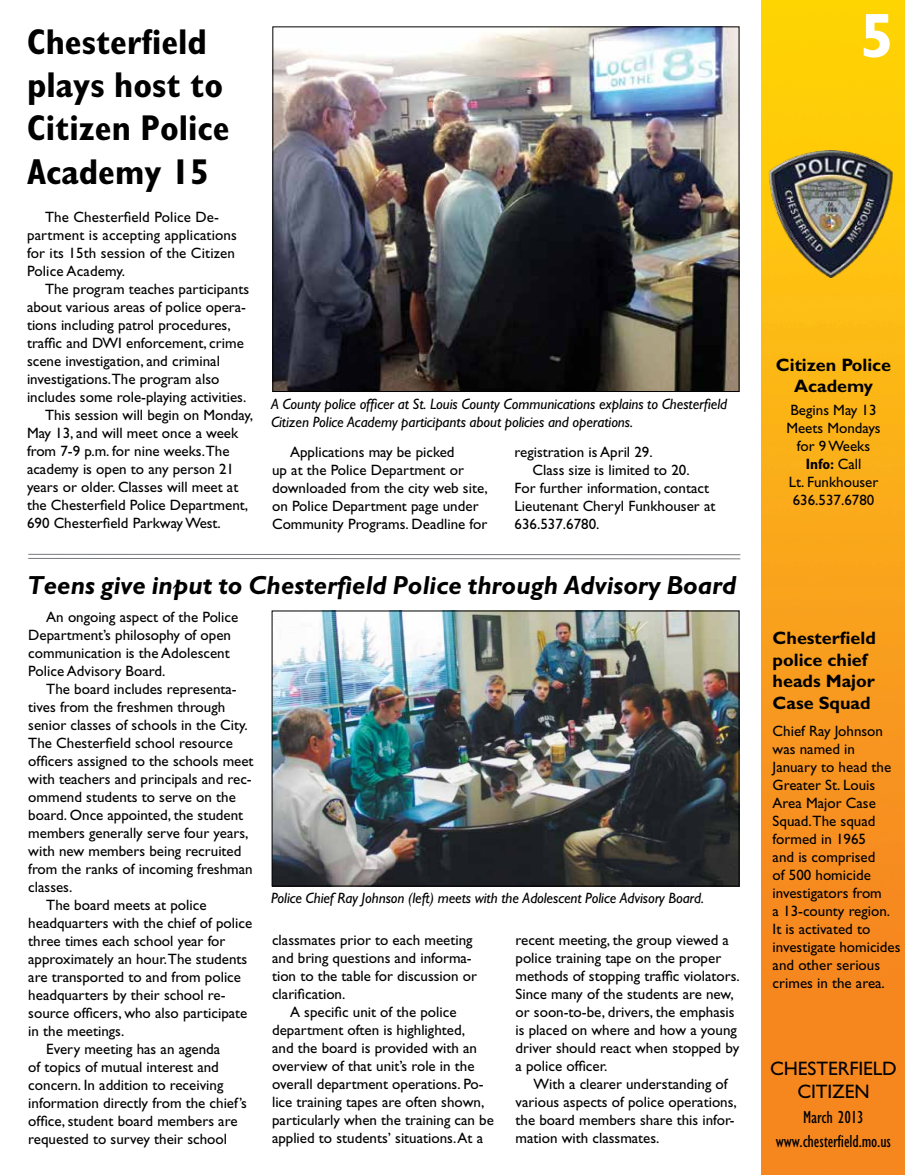
<style>
.page{position:relative;width:905px;height:1175px;background:#fff}
.page>*{position:absolute;margin:0;border:0;box-sizing:border-box;transform-origin:0 0}
.t1{font:700 63px "Gill Sans";color:#fff}
.t2{font:700 condensed 36px/43.2px "Gill Sans";color:#000}
.t3{font:italic 700 26.25px "Gill Sans";color:#000}
.t4{font:19.5px/23.4px "Gill Sans";letter-spacing:-.005em;color:#000;text-align:center}
.t5{font:700 18px/21.6px "Gill Sans";color:#000;text-align:center}
.t6{font:condensed 18px/24.6px "Gill Sans";letter-spacing:-.005em;color:#000;text-align:center}
.t7{font:15px/18px "Gill Sans";color:#000}
.t8{font:italic 15px/18px "Gill Sans";letter-spacing:-.005em;color:#000}
.s1{font-weight:700;font-stretch:condensed}
</style>
<div class="page">
<img style="left:761px;top:0;width:143px;height:1174px">
<img style="left:766px;top:150px;width:128px;height:128px">
<img style="left:274px;top:612px;width:463px;height:272px">
<div style="left:272px;top:610px;width:467px;height:276px;border:1px solid #000"></div>
<img style="left:274px;top:28px;width:463px;height:362px">
<hr style="left:28px;top:554px;width:712px;height:1px;background:#77787b">
<hr style="left:28px;top:558px;width:712px;height:1px;background:#77787b">
<h2 class="t2" style="left:27px;top:20px;width:204px">Chesterfield plays host to<br>Citizen Police<br>Academy 15</h2>
<p class="t7" style="left:27px;top:208px;width:211px;text-indent:18px">The Chesterfield Police De&shy;partment is accepting applications for its 15th session of the Citizen<br>Police Academy.</p>
<p class="t7" style="left:45px;top:280px;width:205px">The program teaches participants</p>
<p class="t7" style="left:27px;top:298px;width:220px">about various areas of police opera-</p>
<p class="t7" style="left:27px;top:316px;width:205px">tions including patrol procedures,</p>
<p class="t7" style="left:27px;top:334px;width:218px">traffic and DWI enforcement, crime</p>
<p class="t7" style="left:27px;top:352px;width:194px">scene investigation, and criminal</p>
<p class="t7" style="left:27px;top:370px;width:194px">investigations.The program also</p>
<p class="t7" style="left:27px;top:388px;width:221px">includes some role-playing activities.</p>
<p class="t7" style="left:45px;top:406px;width:209px">This session will begin on Monday,</p>
<p class="t7" style="left:27px;top:424px;width:213px">May 13, and will meet once a week</p>
<p class="t7" style="left:27px;top:442px;width:204px">from 7-9 p.m. for nine weeks.The</p>
<p class="t7" style="left:27px;top:460px;width:209px">academy is open to any person 21</p>
<p class="t7" style="left:27px;top:478px;width:213px">years or older. Classes will meet at</p>
<p class="t7" style="left:27px;top:496px;width:222px">the Chesterfield Police Department,</p>
<p class="t7" style="left:27px;top:514px;width:195px">690 Chesterfield Parkway West.</p>
<p class="t8" style="left:271px;top:395px;width:457px">A County police officer at St. Louis County Communications explains to Chesterfield<br>Citizen Police Academy participants about policies and operations.</p>
<p class="t7" style="left:272px;top:443px;width:217px;text-indent:18px">Applications may be picked<br>up at the Police Department or downloaded from the city web site, on Police Department page under<br>Community Programs. Deadline for</p>
<p class="t7" style="left:514px;top:443px;width:140px">registration is April 29.</p>
<p class="t7" style="left:532px;top:461px;width:159px">Class size is limited to 20.</p>
<p class="t7" style="left:514px;top:479px;width:196px">For further information, contact</p>
<p class="t7" style="left:514px;top:497px;width:202px">Lieutenant Cheryl Funkhouser at</p>
<p class="t7" style="left:514px;top:515px;width:86px">636.537.6780.</p>
<h3 class="t3" style="left:28px;top:570px;width:710px">Teens give input to Chesterfield Police through Advisory Board</h3>
<p class="t7" style="left:28px;top:608px;width:211px;text-indent:18px">An ongoing aspect of the Police<br>Department’s philosophy of open communication is the Adolescent<br>Police Advisory Board.</p>
<p class="t7" style="left:46px;top:680px;width:192px">The board includes representa-</p>
<p class="t7" style="left:28px;top:698px;width:198px">tives from the freshmen through</p>
<p class="t7" style="left:28px;top:716px;width:221px">senior classes of schools in the City.</p>
<p class="t7" style="left:28px;top:734px;width:206px">The Chesterfield school resource</p>
<p class="t7" style="left:28px;top:752px;width:227px">officers assigned to the schools meet</p>
<p class="t7" style="left:28px;top:770px;width:225px">with teachers and principals and rec-</p>
<p class="t7" style="left:28px;top:788px;width:209px">ommend students to serve on the</p>
<p class="t7" style="left:28px;top:806px;width:216px">board. Once appointed, the student</p>
<p class="t7" style="left:28px;top:824px;width:221px">members generally serve four years,</p>
<p class="t7" style="left:28px;top:842px;width:215px">with new members being recruited</p>
<p class="t7" style="left:28px;top:860px;width:226px">from the ranks of incoming freshman</p>
<p class="t7" style="left:28px;top:878px;width:46px">classes.</p>
<p class="t7" style="left:46px;top:896px;width:162px">The board meets at police</p>
<p class="t7" style="left:28px;top:914px;width:225px">headquarters with the chief of police</p>
<p class="t7" style="left:28px;top:932px;width:199px">three times each school year for</p>
<p class="t7" style="left:28px;top:950px;width:220px">approximately an hour.The students</p>
<p class="t7" style="left:28px;top:968px;width:214px">are transported to and from police</p>
<p class="t7" style="left:28px;top:986px;width:199px">headquarters by their school re-</p>
<p class="t7" style="left:28px;top:1004px;width:221px">source officers, who also participate</p>
<p class="t7" style="left:28px;top:1022px;width:97px">in the meetings.</p>
<p class="t7" style="left:46px;top:1040px;width:175px">Every meeting has an agenda</p>
<p class="t7" style="left:28px;top:1058px;width:192px">of topics of mutual interest and</p>
<p class="t7" style="left:28px;top:1076px;width:197px">concern. In addition to receiving</p>
<p class="t7" style="left:28px;top:1094px;width:220px">information directly from the chief’s</p>
<p class="t7" style="left:28px;top:1112px;width:211px">office, student board members are</p>
<p class="t7" style="left:28px;top:1130px;width:200px">requested to survey their school</p>
<p class="t8" style="left:271px;top:889px;width:434px">Police Chief Ray Johnson (left) meets with the Adolescent Police Advisory Board.</p>
<p class="t7" style="left:272px;top:930px;width:206px">classmates prior to each meeting and bring questions and informa&shy;tion to the table for discussion or clarification.</p>
<p class="t7" style="left:272px;top:1002px;width:223px;text-indent:18px">A specific unit of the police department often is highlighted,<br>and the board is provided with an overview of that unit’s role in the overall department operations. Po&shy;lice training tapes are often shown, particularly when the training can be applied to students’ situations. At a</p>
<p class="t7" style="left:515px;top:930px;width:226px">recent meeting, the group viewed a police training tape on the proper methods of stopping traffic violators.<br>Since many of the students are new, or soon-to-be, drivers, the emphasis is placed on where and how a young driver should react when stopped by a police officer.</p>
<p class="t7" style="left:515px;top:1074px;width:223px;text-indent:18px">With a clearer understanding of various aspects of police operations, the board members share this infor&shy;mation with classmates.</p>
<h1 class="t1" style="left:859px;top:-2px;width:36px">5</h1>
<p class="t5" style="left:775px;top:354px;width:117px;line-height:21px">Citizen Police<br>Academy</p>
<p class="t7" style="left:786px;top:401px;width:96px;text-align:center">Begins May 13<br>Meets Mondays for 9 Weeks<br><span class="s1">Info:</span> Call<br>Lt. Funkhouser<br>636.537.6780</p>
<p class="t5" style="left:772px;top:627px;width:105px;text-align:left">Chesterfield police chief heads Major<br>Case Squad</p>
<p class="t7" style="left:772px;top:722px;width:129px">Chief Ray Johnson was named in<br>January to head the<br>Greater St. Louis<br>Area Major Case<br>Squad.The squad formed in 1965<br>and is comprised<br>of 500 homicide investigators from<br>a 13-county region.<br>It is activated to investigate homicides and other serious crimes in the area.</p>
<h3 class="t4" style="left:770px;top:1056px;width:128px">CHESTERFIELD<br>CITIZEN</h3>
<p class="t6" style="left:775px;top:1105px;width:117px">March 2013 www.chesterfield.mo.us</p>
</div>
